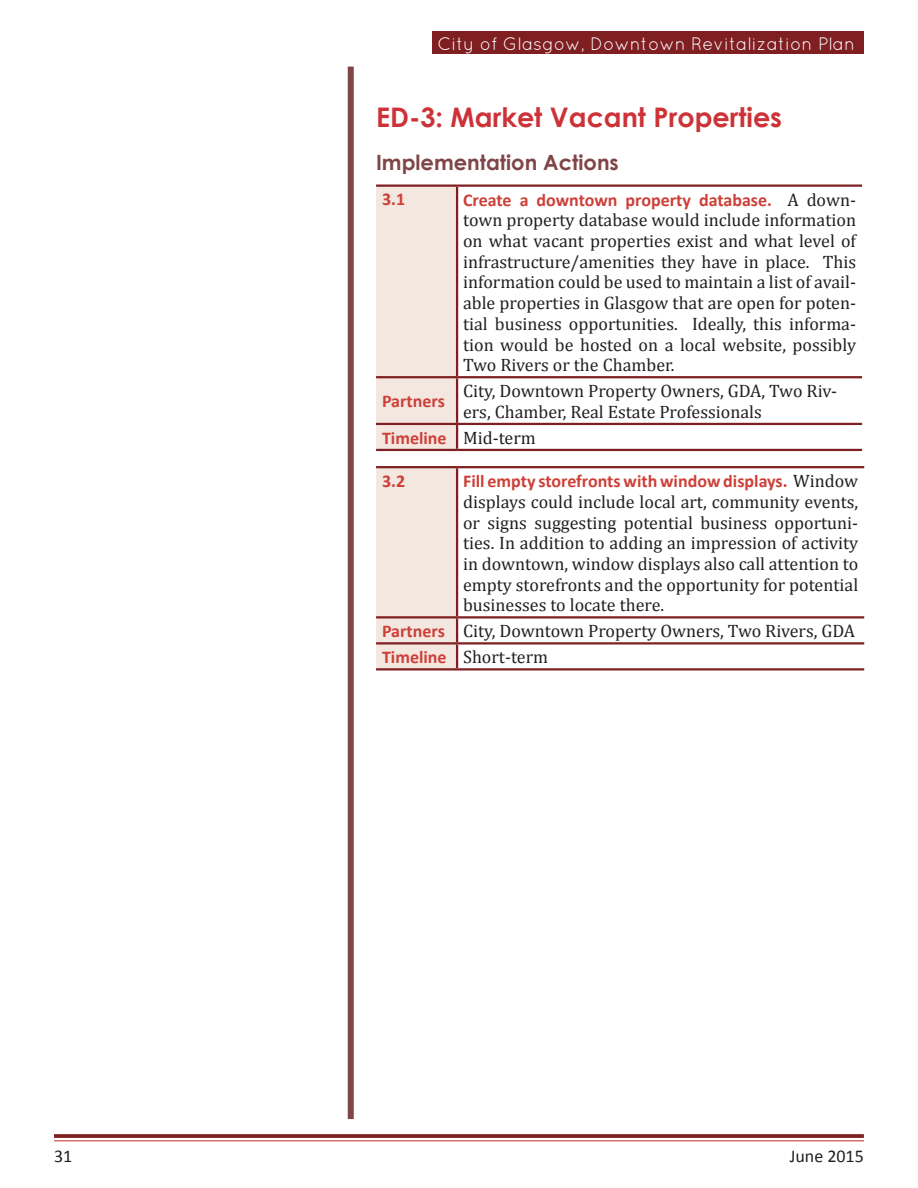
<style>
.page{position:relative;width:918px;height:1188px;background:#fff}
.page>*{position:absolute;margin:0;border:0;box-sizing:border-box;transform-origin:0 0}
.t1{font:700 27px "Century Gothic";color:#cc3237}
.Heading_3{font:700 21px "Century Gothic";color:#7f4547}
.t2{font:18px/20.7px "Cambria";color:#231f20;text-align:justify}
.t3{font:18px "Quicksand";color:#fff}
.Heading_5{font:700 18px "Calibri";color:#cc4038}
.t4{font:18px "Calibri";color:#231f20}
.s1{font-family:"Calibri";font-weight:700;color:#cc4038}
</style>
<div class="page">
<svg style="left:54px;top:1134px;width:810px;height:4px;background:#862c2f"></svg>
<hr style="left:54px;top:1140px;width:810px;height:1px;background:#cc4038">
<div style="left:432px;top:31px;width:432px;height:23px;background:#7f1f22"></div>
<div style="left:348px;top:67px;width:6px;height:1052px;background:#7f4547"></div>
<div style="left:376px;top:187px;width:80px;height:262px;background:#f4e7e0"></div>
<hr style="left:456px;top:187px;width:2px;height:189px;background:#7f1f22">
<hr style="left:456px;top:378px;width:2px;height:45px;background:#7f1f22">
<hr style="left:376px;top:184px;width:81px;height:3px;background:#7f1f22">
<hr style="left:457px;top:184px;width:405px;height:3px;background:#7f1f22">
<hr style="left:376px;top:376px;width:81px;height:2px;background:#7f1f22">
<hr style="left:457px;top:376px;width:405px;height:2px;background:#7f1f22">
<hr style="left:376px;top:423px;width:81px;height:2px;background:#7f1f22">
<hr style="left:457px;top:423px;width:405px;height:2px;background:#7f1f22">
<hr style="left:376px;top:449px;width:81px;height:2px;background:#7f1f22">
<hr style="left:457px;top:449px;width:405px;height:2px;background:#7f1f22">
<hr style="left:456px;top:425px;width:2px;height:24px;background:#7f1f22">
<div style="left:376px;top:468px;width:80px;height:200px;background:#f4e7e0"></div>
<hr style="left:456px;top:468px;width:2px;height:148px;background:#7f1f22">
<hr style="left:456px;top:619px;width:2px;height:23px;background:#7f1f22">
<hr style="left:376px;top:466px;width:81px;height:2px;background:#7f1f22">
<hr style="left:457px;top:466px;width:407px;height:2px;background:#7f1f22">
<hr style="left:376px;top:616px;width:81px;height:3px;background:#7f1f22">
<hr style="left:457px;top:616px;width:407px;height:3px;background:#7f1f22">
<hr style="left:376px;top:642px;width:81px;height:3px;background:#7f1f22">
<hr style="left:457px;top:642px;width:407px;height:3px;background:#7f1f22">
<hr style="left:376px;top:668px;width:81px;height:3px;background:#7f1f22">
<hr style="left:457px;top:668px;width:407px;height:3px;background:#7f1f22">
<hr style="left:456px;top:645px;width:2px;height:23px;background:#7f1f22">
<p class="t3" style="left:438px;top:33px;width:419px">City of Glasgow, Downtown Revitalization Plan</p>
<p class="t1" style="left:376px;top:97px;width:408px">ED-3: Market Vacant Properties</p>
<p class="Heading_3" style="left:376px;top:146px;width:244px">Implementation Actions</p>
<p class="Heading_5" style="left:382px;top:186px;width:25px">3.1</p>
<p class="t2" style="left:463px;top:189px;width:395px"><span class="s1">Create a downtown property database.</span> A down&shy;town property database would include information on what vacant properties exist and what level of infrastructure/amenities they have in place. This information could be used to maintain a list of avail&shy;able properties in Glasgow that are open for poten&shy;tial business opportunities. Ideally, this informa&shy;tion would be hosted on a local website, possibly Two Rivers or the Chamber.</p>
<p class="Heading_5" style="left:382px;top:389px;width:64px">Partners</p>
<p class="t2" style="left:463px;top:381px;width:376px">City, Downtown Property Owners, GDA, Two Riv&shy;ers, Chamber, Real Estate Professionals</p>
<p class="Heading_5" style="left:382px;top:425px;width:66px">Timeline</p>
<p class="t2" style="left:463px;top:427px;width:74px">Mid-term</p>
<p class="Heading_5" style="left:382px;top:468px;width:25px">3.2</p>
<p class="t2" style="left:463px;top:471px;width:397px"><span class="s1">Fill empty storefronts with window displays.</span> Window displays could include local art, community events, or signs suggesting potential business opportuni&shy;ties. In addition to adding an impression of activity in downtown, window displays also call attention to empty storefronts and the opportunity for potential businesses to locate there.</p>
<p class="Heading_5" style="left:382px;top:618px;width:64px">Partners</p>
<p class="t2" style="left:463px;top:621px;width:393px">City, Downtown Property Owners, Two Rivers, GDA</p>
<p class="Heading_5" style="left:382px;top:644px;width:66px">Timeline</p>
<p class="t2" style="left:463px;top:647px;width:87px">Short-term</p>
<p class="t4" style="left:54px;top:1143px;width:20px">31</p>
<p class="t4" style="left:790px;top:1143px;width:76px">June 2015</p>
</div>
